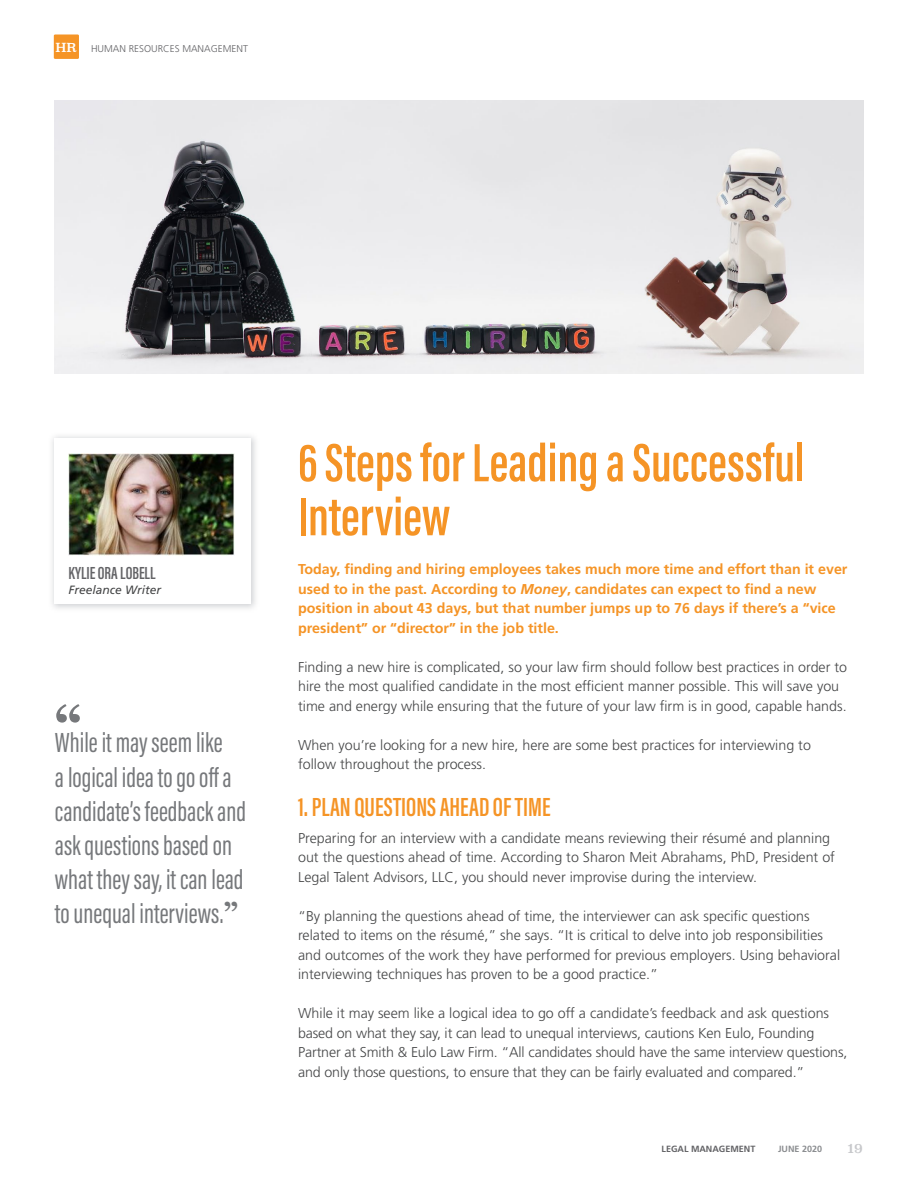
<style>
.page{position:relative;width:918px;height:1188px;background:#fff}
.page>*{position:absolute;margin:0;border:0;box-sizing:border-box;transform-origin:0 0}
.t1{font:600 55.5px/54px "Acumin Pro Extra Cond";color:#f59426}
.t2{font:28.5px/34.2px "Acumin Pro Extra Cond";color:#76787b}
.t3{font:600 27px "Acumin Pro Extra Cond";color:#f59426}
.t4{font:600 18px "Acumin Pro Extra Cond";color:#636366}
.t5{font:300 14.25px/19.5px "Frutiger LT Std";color:#454647}
.t6{font:700 14.25px/19.5px "Frutiger LT Std";color:#f59426}
.t7{font:13.5px "Superclarendon Rg";color:#c7c8cb}
.t8{font:italic 12px "Frutiger LT Std";color:#454647}
.t9{font:300 9.9px "Frutiger LT Std";color:#636366}
.t10{font:700 9px "Frutiger LT Std";color:#636366}
.t11{font:700 9px "Frutiger LT Std";color:#8a8c8f}
.s1{font-family:"Superclarendon Rg";font-weight:400;font-size:12.3px;color:#fff}
.s2{font-family:"Georgia";font-weight:700}
.s3{font-style:italic}
</style>
<div class="page">
<img style="left:55px;top:101px;width:809px;height:273px">
<svg style="left:56px;top:704px;width:24px;height:19px"></svg>
<div style="left:54px;top:35px;width:25px;height:24px;background:#f59426"></div>
<img style="left:69px;top:454px;width:165px;height:101px">
<p class="t9" style="left:56px;top:43px;width:194px"><span class="s1">HR</span> HUMAN RESOURCES MANAGEMENT</p>
<p class="t4" style="left:69px;top:562px;width:88px">KYLIE ORA LOBELL</p>
<p class="t8" style="left:69px;top:583px;width:94px">Freelance Writer</p>
<p class="t2" style="left:55px;top:726px;width:193px">While it may seem like<br>a logical idea to go off a candidate’s feedback and ask questions based on what they say, it can lead to unequal interviews.<span class="s2">”</span></p>
<p class="t1" style="left:298px;top:435px;width:508px">6 Steps for Leading a Successful<br>Interview</p>
<p class="t6" style="left:298px;top:560px;width:551px">Today, finding and hiring employees takes much more time and effort than it ever used to in the past. According to <span class="s3">Money</span>, candidates can expect to find a new position in about 43 days, but that number jumps up to 76 days if there’s a “vice president” or “director” in the job title.</p>
<p class="t5" style="left:298px;top:657px;width:550px">Finding a new hire is complicated, so your law firm should follow best practices in order to hire the most qualified candidate in the most efficient manner possible. This will save you time and energy while ensuring that the future of your law firm is in good, capable hands.</p>
<p class="t5" style="left:298px;top:735px;width:514px">When you’re looking for a new hire, here are some best practices for interviewing to follow throughout the process.</p>
<p class="t3" style="left:298px;top:790px;width:254px">1. PLAN QUESTIONS AHEAD OF TIME</p>
<p class="t5" style="left:298px;top:828px;width:538px">Preparing for an interview with a candidate means reviewing their résumé and planning out the questions ahead of time. According to Sharon Meit Abrahams, PhD, President of<br>Legal Talent Advisors, LLC, you should never improvise during the interview.</p>
<p class="t5" style="left:298px;top:906px;width:544px">“By planning the questions ahead of time, the interviewer can ask specific questions related to items on the résumé,” she says. “It is critical to delve into job responsibilities and outcomes of the work they have performed for previous employers. Using behavioral interviewing techniques has proven to be a good practice.”</p>
<p class="t5" style="left:298px;top:1004px;width:551px">While it may seem like a logical idea to go off a candidate’s feedback and ask questions based on what they say, it can lead to unequal interviews, cautions Ken Eulo, Founding Partner at Smith &amp; Eulo Law Firm. “All candidates should have the same interview questions, and only those questions, to ensure that they can be fairly evaluated and compared.”</p>
<p class="t10" style="left:662px;top:1144px;width:95px">LEGAL MANAGEMENT</p>
<p class="t11" style="left:778px;top:1144px;width:46px">JUNE 2020</p>
<p class="t7" style="left:848px;top:1140px;width:17px">19</p>
</div>
